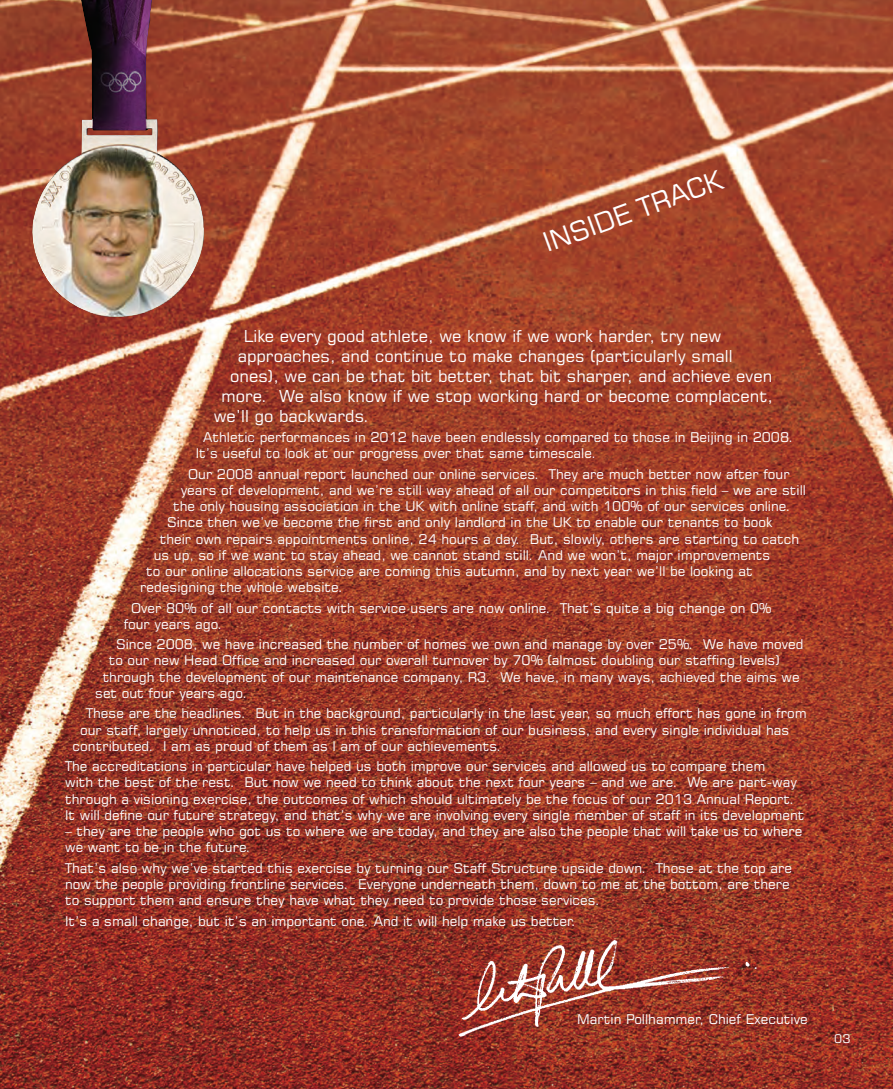
<style>
.page{position:relative;width:893px;height:1089px;background:#fff}
.page>*{position:absolute;margin:0;border:0;box-sizing:border-box;transform-origin:0 0}
.t1{font:27px "Square 721 BT";color:#fff}
.t2{font:16.5px "Square 721 BT";color:#fff}
.t3{font:13.5px/16.2px "Square 721 BT";color:#fff}
.t4{font:12px "Square 721 BT";color:#fff}
</style>
<div class="page">
<img style="left:0;top:0;width:893px;height:1089px">
<img style="left:31px;top:0;width:174px;height:374px">
<img style="left:452px;top:935px;width:311px;height:113px">
<h1 class="t1" style="left:541px;top:234px;width:190px;rotate:-20deg">INSIDE TRACK</h1>
<p class="t2" style="left:244px;top:330px;width:479px">Like every good athlete, we know if we work harder, try new</p>
<p class="t2" style="left:238px;top:350px;width:496px">approaches, and continue to make changes (particularly small</p>
<p class="t2" style="left:230px;top:370px;width:543px">ones), we can be that bit better, that bit sharper, and achieve even</p>
<p class="t2" style="left:221px;top:390px;width:553px">more. We also know if we stop working hard or become complacent,</p>
<p class="t2" style="left:214px;top:409px;width:158px">we’ll go backwards.</p>
<p class="t3" style="left:196px;top:430px;width:600px;text-indent:8px">Athletic performances in 2012 have been endlessly compared to those in Beijing in 2008.<br>It’s useful to look at our progress over that same timescale.</p>
<p class="t3" style="left:188px;top:467px;width:603px">Our 2008 annual report launched our online services. They are much better now after four</p>
<p class="t3" style="left:181px;top:483px;width:627px">years of development, and we’re still way ahead of all our competitors in this field – we are still</p>
<p class="t3" style="left:173px;top:499px;width:619px">the only housing association in the UK with online staff, and with 100% of our services online.</p>
<p class="t3" style="left:167px;top:515px;width:607px">Since then we’ve become the first and only landlord in the UK to enable our tenants to book</p>
<p class="t3" style="left:160px;top:531px;width:641px">their own repairs appointments online, 24 hours a day. But, slowly, others are starting to catch</p>
<p class="t3" style="left:154px;top:548px;width:618px">us up, so if we want to stay ahead, we cannot stand still. And we won’t, major improvements</p>
<p class="t3" style="left:146px;top:564px;width:608px">to our online allocations service are coming this autumn, and by next year we’ll be looking at</p>
<p class="t3" style="left:140px;top:580px;width:205px">redesigning the whole website.</p>
<p class="t3" style="left:124px;top:601px;width:649px;text-indent:8px">Over 80% of all our contacts with service users are now online. That’s quite a big change on 0% four years ago.</p>
<p class="t3" style="left:116px;top:637px;width:689px">Since 2008, we have increased the number of homes we own and manage by over 25%. We have moved</p>
<p class="t3" style="left:109px;top:653px;width:673px">to our new Head Office and increased our overall turnover by 70% (almost doubling our staffing levels)</p>
<p class="t3" style="left:103px;top:670px;width:699px">through the development of our maintenance company, R3. We have, in many ways, achieved the aims we</p>
<p class="t3" style="left:95px;top:686px;width:154px">set out four years ago.</p>
<p class="t3" style="left:86px;top:706px;width:722px">These are the headlines. But in the background, particularly in the last year, so much effort has gone in from</p>
<p class="t3" style="left:80px;top:722px;width:711px">our staff, largely unnoticed, to help us in this transformation of our business, and every single individual has</p>
<p class="t3" style="left:73px;top:739px;width:431px">contributed. I am as proud of them as I am of our achievements.</p>
<p class="t3" style="left:65px;top:759px;width:741px">The accreditations in particular have helped us both improve our services and allowed us to compare them<br>with the best of the rest. But now we need to think about the next four years – and we are. We are part-way through a visioning exercise, the outcomes of which should ultimately be the focus of our 2013 Annual Report.<br>It will define our future strategy, and that’s why we are involving every single member of staff in its development</p>
<p class="t3" style="left:65px;top:824px;width:739px">– they are the people who got us to where we are today, and they are also the people that will take us to where we want to be in the future.</p>
<p class="t3" style="left:65px;top:861px;width:728px">That’s also why we’ve started this exercise by turning our Staff Structure upside down. Those at the top are now the people providing frontline services. Everyone underneath them, down to me at the bottom, are there to support them and ensure they have what they need to provide those services.</p>
<p class="t3" style="left:65px;top:913px;width:513px">It’s a small change, but it’s an important one. And it will help make us better.</p>
<p class="t3" style="left:577px;top:1012px;width:232px">Martin Pollhammer, Chief Executive</p>
<p class="t4" style="left:834px;top:1034px;width:18px">03</p>
</div>
